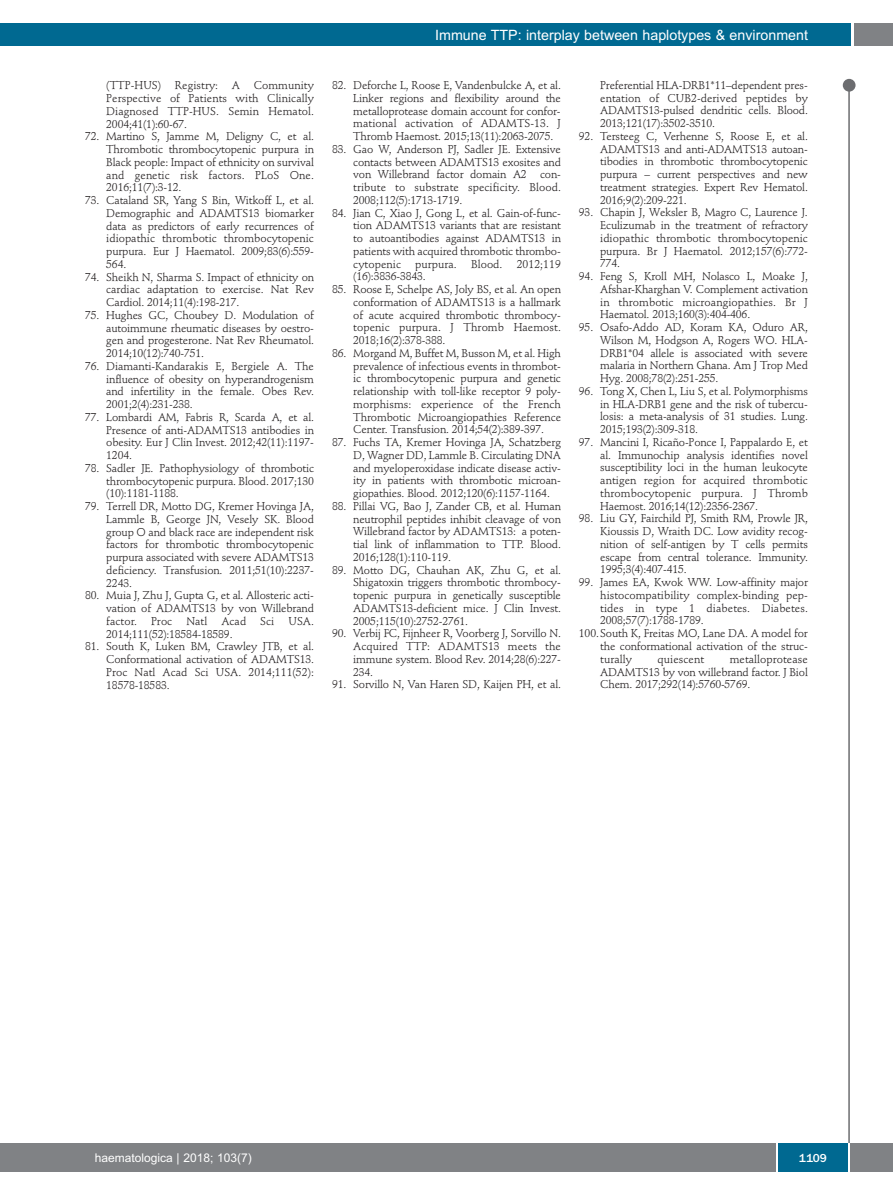
<style>
.page{position:relative;width:893px;height:1191px;background:#fff}
.page>*{position:absolute;margin:0;border:0;box-sizing:border-box;transform-origin:0 0}
.t1{font:14.25px "Arial";color:#fff}
.t2{font:12px "Arial";color:#fff}
.t3{font:500 12px "Franklin Gothic";color:#fff}
.t4{font:11.25px/12.8px "Stempel Schneidler";letter-spacing:-.015em;color:#231f20;text-align:justify}
.t5{font:11.25px "Stempel Schneidler";letter-spacing:.005em;color:#231f20}
</style>
<div class="page">
<div style="left:843px;top:79px;width:12px;height:13px;background:#6c6d70;border-radius:50%"></div>
<hr style="left:848px;top:81px;width:2px;height:1062px;background:#6c6d70">
<div style="left:854px;top:23px;width:39px;height:22px;background:#808285"></div>
<div style="left:1px;top:23px;width:849px;height:22px;background:#006991"></div>
<div style="left:0;top:1143px;width:893px;height:28px;background:#808285"></div>
<div style="left:778px;top:1143px;width:70px;height:28px;background:#006991"></div>
<hr style="left:776px;top:1143px;width:2px;height:28px;background:#fff">
<hr style="left:848px;top:1143px;width:2px;height:28px;background:#fff">
<hr style="left:0;top:23px;width:2px;height:22px;background:#006991">
<p class="t4" style="left:106px;top:80px;width:209px">(TTP-HUS) Registry: A Community Perspective of Patients with Clinically Diagnosed TTP-HUS. Semin Hematol.<br>2004;41(1):60-67.</p>
<p class="t4" style="left:106px;top:131px;width:209px;text-indent:-21px">72. Martino S, Jamme M, Deligny C, et al.<br>Thrombotic thrombocytopenic purpura in Black people: Impact of ethnicity on survival and genetic risk factors. PLoS One.<br>2016;11(7):3-12.</p>
<p class="t4" style="left:106px;top:195px;width:209px;text-indent:-21px">73. Cataland SR, Yang S Bin, Witkoff L, et al.<br>Demographic and ADAMTS13 biomarker data as predictors of early recurrences of idiopathic thrombotic thrombocytopenic purpura. Eur J Haematol. 2009;83(6):559- 564.</p>
<p class="t4" style="left:106px;top:271px;width:209px;text-indent:-21px">74. Sheikh N, Sharma S. Impact of ethnicity on cardiac adaptation to exercise. Nat Rev Cardiol. 2014;11(4):198-217.</p>
<p class="t4" style="left:106px;top:310px;width:209px;text-indent:-21px">75. Hughes GC, Choubey D. Modulation of autoimmune rheumatic diseases by oestro&shy;gen and progesterone. Nat Rev Rheumatol.<br>2014;10(12):740-751.</p>
<p class="t4" style="left:106px;top:361px;width:209px;text-indent:-21px">76. Diamanti-Kandarakis E, Bergiele A. The influence of obesity on hyperandrogenism and infertility in the female. Obes Rev.<br>2001;2(4):231-238.</p>
<p class="t4" style="left:106px;top:412px;width:209px;text-indent:-21px">77. Lombardi AM, Fabris R, Scarda A, et al.<br>Presence of anti-ADAMTS13 antibodies in obesity. Eur J Clin Invest. 2012;42(11):1197- 1204.</p>
<p class="t4" style="left:106px;top:463px;width:209px;text-indent:-21px">78. Sadler JE. Pathophysiology of thrombotic thrombocytopenic purpura. Blood. 2017;130 (10):1181-1188.</p>
<p class="t4" style="left:106px;top:501px;width:209px;text-indent:-21px">79. Terrell DR, Motto DG, Kremer Hovinga JA, Lammle B, George JN, Vesely SK. Blood group O and black race are independent risk factors for thrombotic thrombocytopenic purpura associated with severe ADAMTS13 deficiency. Transfusion. 2011;51(10):2237- 2243.</p>
<p class="t4" style="left:106px;top:590px;width:209px;text-indent:-21px">80. Muia J, Zhu J, Gupta G, et al. Allosteric acti&shy;vation of ADAMTS13 by von Willebrand factor. Proc Natl Acad Sci USA.<br>2014;111(52):18584-18589.</p>
<p class="t4" style="left:106px;top:641px;width:209px;text-indent:-21px">81. South K, Luken BM, Crawley JTB, et al.<br>Conformational activation of ADAMTS13.<br>Proc Natl Acad Sci USA. 2014;111(52):<br>18578-18583.</p>
<p class="t1" style="left:435px;top:27px;width:374px">Immune TTP: interplay between haplotypes &amp; environment</p>
<p class="t4" style="left:353px;top:80px;width:209px;text-indent:-21px">82. Deforche L, Roose E, Vandenbulcke A, et al.<br>Linker regions and flexibility around the metalloprotease domain account for confor&shy;mational activation of ADAMTS-13. J Thromb Haemost. 2015;13(11):2063-2075.</p>
<p class="t4" style="left:353px;top:144px;width:209px;text-indent:-21px">83. Gao W, Anderson PJ, Sadler JE. Extensive contacts between ADAMTS13 exosites and von Willebrand factor domain A2 con&shy;tribute to substrate specificity. Blood.<br>2008;112(5):1713-1719.</p>
<p class="t4" style="left:353px;top:207px;width:209px;text-indent:-21px">84. Jian C, Xiao J, Gong L, et al. Gain-of-func&shy;tion ADAMTS13 variants that are resistant to autoantibodies against ADAMTS13 in patients with acquired thrombotic thrombo&shy;cytopenic</p>
<p class="t5" style="left:415px;top:259px;width:43px">purpura.</p>
<p class="t4" style="left:471px;top:258px;width:33px">Blood.</p>
<p class="t4" style="left:517px;top:258px;width:46px">2012;119</p>
<p class="t4" style="left:353px;top:271px;width:74px">(16):3836-3843.</p>
<p class="t4" style="left:353px;top:284px;width:209px;text-indent:-21px">85. Roose E, Schelpe AS, Joly BS, et al. An open conformation of ADAMTS13 is a hallmark of acute acquired thrombotic thrombocy&shy;topenic purpura. J Thromb Haemost.<br>2018;16(2):378-388.</p>
<p class="t4" style="left:353px;top:348px;width:209px;text-indent:-21px">86. Morgand M, Buffet M, Busson M, et al. High prevalence of infectious events in thrombot&shy;ic thrombocytopenic purpura and genetic relationship with toll-like receptor 9 poly&shy;morphisms: experience of the French Thrombotic Microangiopathies Reference Center. Transfusion. 2014;54(2):389-397.</p>
<p class="t4" style="left:353px;top:437px;width:209px;text-indent:-21px">87. Fuchs TA, Kremer Hovinga JA, Schatzberg D, Wagner DD, Lammle B. Circulating DNA and myeloperoxidase indicate disease activ&shy;ity in patients with thrombotic microan&shy;giopathies. Blood. 2012;120(6):1157-1164.</p>
<p class="t4" style="left:353px;top:501px;width:209px;text-indent:-21px">88. Pillai VG, Bao J, Zander CB, et al. Human neutrophil peptides inhibit cleavage of von Willebrand factor by ADAMTS13: a poten&shy;tial link of inflammation to TTP. Blood.<br>2016;128(1):110-119.</p>
<p class="t4" style="left:353px;top:564px;width:209px;text-indent:-21px">89. Motto DG, Chauhan AK, Zhu G, et al.<br>Shigatoxin triggers thrombotic thrombocy&shy;topenic purpura in genetically susceptible ADAMTS13-deficient mice. J Clin Invest.<br>2005;115(10):2752-2761.</p>
<p class="t4" style="left:353px;top:628px;width:209px;text-indent:-21px">90. Verbij FC, Fijnheer R, Voorberg J, Sorvillo N.<br>Acquired TTP: ADAMTS13 meets the immune system. Blood Rev. 2014;28(6):227- 234.</p>
<p class="t4" style="left:332px;top:679px;width:230px">91. Sorvillo N, Van Haren SD, Kaijen PH, et al.</p>
<p class="t4" style="left:600px;top:80px;width:209px">Preferential HLA-DRB1*11–dependent pres&shy;entation of CUB2-derived peptides by ADAMTS13-pulsed dendritic cells. Blood.<br>2013;121(17):3502-3510.</p>
<p class="t4" style="left:600px;top:131px;width:209px;text-indent:-21px">92. Tersteeg C, Verhenne S, Roose E, et al.<br>ADAMTS13 and anti-ADAMTS13 autoan&shy;tibodies in thrombotic thrombocytopenic purpura – current perspectives and new treatment strategies. Expert Rev Hematol.<br>2016;9(2):209-221.</p>
<p class="t4" style="left:600px;top:207px;width:209px;text-indent:-21px">93. Chapin J, Weksler B, Magro C, Laurence J.<br>Eculizumab in the treatment of refractory idiopathic thrombotic thrombocytopenic purpura. Br J Haematol. 2012;157(6):772- 774.</p>
<p class="t4" style="left:600px;top:271px;width:209px;text-indent:-21px">94. Feng S, Kroll MH, Nolasco L, Moake J, Afshar-Kharghan V. Complement activation in thrombotic microangiopathies. Br J Haematol. 2013;160(3):404-406.</p>
<p class="t4" style="left:600px;top:322px;width:209px;text-indent:-21px">95. Osafo-Addo AD, Koram KA, Oduro AR, Wilson M, Hodgson A, Rogers WO. HLA-DRB1*04 allele is associated with severe malaria in Northern Ghana. Am J Trop Med Hyg. 2008;78(2):251-255.</p>
<p class="t4" style="left:600px;top:386px;width:209px;text-indent:-21px">96. Tong X, Chen L, Liu S, et al. Polymorphisms in HLA-DRB1 gene and the risk of tubercu&shy;losis: a meta-analysis of 31 studies. Lung.<br>2015;193(2):309-318.</p>
<p class="t4" style="left:600px;top:437px;width:209px;text-indent:-21px">97. Mancini I, Ricaño-Ponce I, Pappalardo E, et al. Immunochip analysis identifies novel susceptibility loci in the human leukocyte antigen region for acquired thrombotic thrombocytopenic purpura. J Thromb Haemost. 2016;14(12):2356-2367.</p>
<p class="t4" style="left:600px;top:513px;width:209px;text-indent:-21px">98. Liu GY, Fairchild PJ, Smith RM, Prowle JR, Kioussis D, Wraith DC. Low avidity recog&shy;nition of self-antigen by T cells permits escape from central tolerance. Immunity.<br>1995;3(4):407-415.</p>
<p class="t4" style="left:579px;top:577px;width:230px">99. James EA, Kwok WW. Low-affinity major</p>
<p class="t4" style="left:600px;top:590px;width:209px">histocompatibility complex-binding pep-</p>
<p class="t5" style="left:600px;top:603px;width:209px">tides in type 1 diabetes. Diabetes.</p>
<p class="t4" style="left:600px;top:615px;width:105px">2008;57(7):1788-1789.</p>
<p class="t4" style="left:579px;top:628px;width:230px">100.South K, Freitas MO, Lane DA. A model for</p>
<p class="t4" style="left:600px;top:641px;width:209px">the conformational activation of the struc-</p>
<p class="t5" style="left:600px;top:654px;width:33px">turally</p>
<p class="t5" style="left:658px;top:654px;width:48px">quiescent</p>
<p class="t4" style="left:600px;top:653px;width:209px;text-indent:129px">metalloprotease ADAMTS13 by von willebrand factor. J Biol Chem. 2017;292(14):5760-5769.</p>
<p class="t2" style="left:95px;top:1150px;width:158px">haematologica | 2018; 103(7)</p>
<p class="t3" style="left:799px;top:1150px;width:30px">1109</p>
</div>
